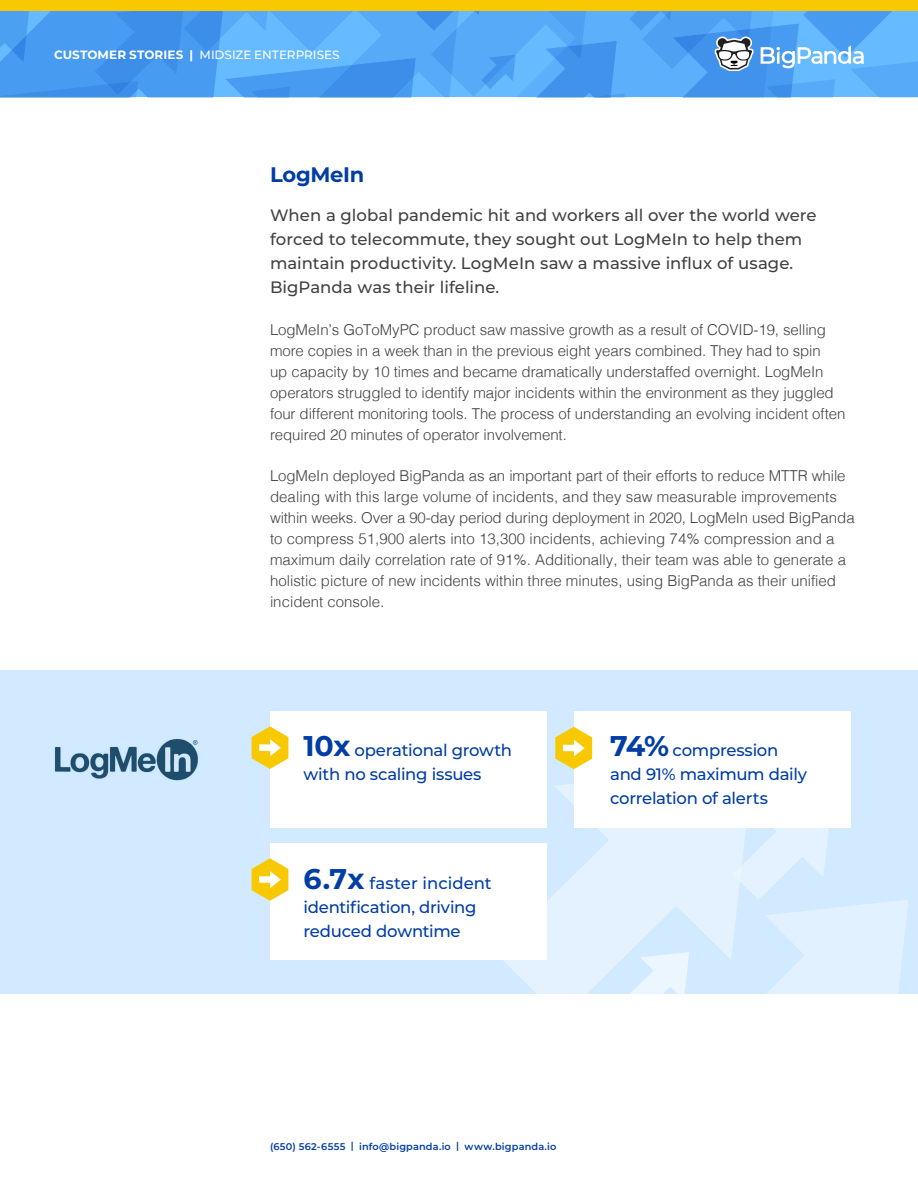
<style>
.page{position:relative;width:918px;height:1188px;background:#fff}
.page>*{position:absolute;margin:0;border:0;box-sizing:border-box;transform-origin:0 0}
.t1{font:700 21px "Montserrat";letter-spacing:-.01em;color:#003da5}
.t2{font:500 16.5px/24px "Montserrat";letter-spacing:.005em;color:#414042}
.t3{font:500 16.5px/24px "Montserrat";letter-spacing:-.015em;color:#003da5}
.t4{font:300 15px/21px "Helvetica";letter-spacing:-.005em;color:#414042}
.t5{font:500 12px "Montserrat";color:#fff}
.t6{font:600 9.75px "Montserrat";letter-spacing:.015em;color:#003da5}
.s1{font-weight:700}
.s2{font-weight:700;font-size:28.5px}
</style>
<div class="page">
<svg style="left:0;top:11px;width:918px;height:86px;background:#53a4f3"></svg>
<div style="left:0;top:0;width:918px;height:11px;background:#f8c800"></div>
<div style="left:0;top:670px;width:918px;height:324px;background:#d1eaff"></div>
<div style="left:270px;top:711px;width:277px;height:117px;background:#fff"></div>
<div style="left:574px;top:711px;width:276px;height:117px;background:#fff"></div>
<div style="left:270px;top:843px;width:277px;height:117px;background:#fff"></div>
<svg style="left:503px;top:769px;width:219px;height:225px"></svg>
<svg style="left:625px;top:952px;width:64px;height:42px"></svg>
<svg style="left:722px;top:802px;width:186px;height:192px"></svg>
<svg style="left:252px;top:726px;width:36px;height:43px"></svg>
<svg style="left:252px;top:858px;width:36px;height:43px"></svg>
<img style="left:54px;top:739px;width:144px;height:42px">
<svg style="left:555px;top:727px;width:37px;height:42px"></svg>
<p class="t5" style="left:54px;top:46px;width:287px"><span class="s1">CUSTOMER STORIES |</span> MIDSIZE ENTERPRISES</p>
<h1 class="t1" style="left:270px;top:160px;width:96px">LogMeIn</h1>
<p class="t2" style="left:270px;top:203px;width:548px">When a global pandemic hit and workers all over the world were forced to telecommute, they sought out LogMeIn to help them maintain productivity. LogMeIn saw a massive influx of usage.<br>BigPanda was their lifeline.</p>
<p class="t4" style="left:270px;top:318px;width:577px">LogMeIn’s GoToMyPC product saw massive growth as a result of COVID-19, selling more copies in a week than in the previous eight years combined. They had to spin<br>up capacity by 10 times and became dramatically understaffed overnight. LogMeIn operators struggled to identify major incidents within the environment as they juggled four different monitoring tools. The process of understanding an evolving incident often required 20 minutes of operator involvement.</p>
<p class="t4" style="left:270px;top:464px;width:586px">LogMeIn deployed BigPanda as an important part of their efforts to reduce MTTR while dealing with this large volume of incidents, and they saw measurable improvements within weeks. Over a 90-day period during deployment in 2020, LogMeIn used BigPanda to compress 51,900 alerts into 13,300 incidents, achieving 74% compression and a maximum daily correlation rate of 91%. Additionally, their team was able to generate a holistic picture of new incidents within three minutes, using BigPanda as their unified incident console.</p>
<p class="t3" style="left:304px;top:737px;width:210px"><span class="s2">10x</span> operational growth with no scaling issues</p>
<p class="t3" style="left:304px;top:870px;width:190px"><span class="s2">6.7x</span> faster incident identification, driving reduced downtime</p>
<p class="t3" style="left:610px;top:737px;width:198px"><span class="s2">74%</span> compression and 91% maximum daily correlation of alerts</p>
<p class="t6" style="left:270px;top:1140px;width:288px">(650) 562-6555 | info@bigpanda.io | www.bigpanda.io</p>
</div>
